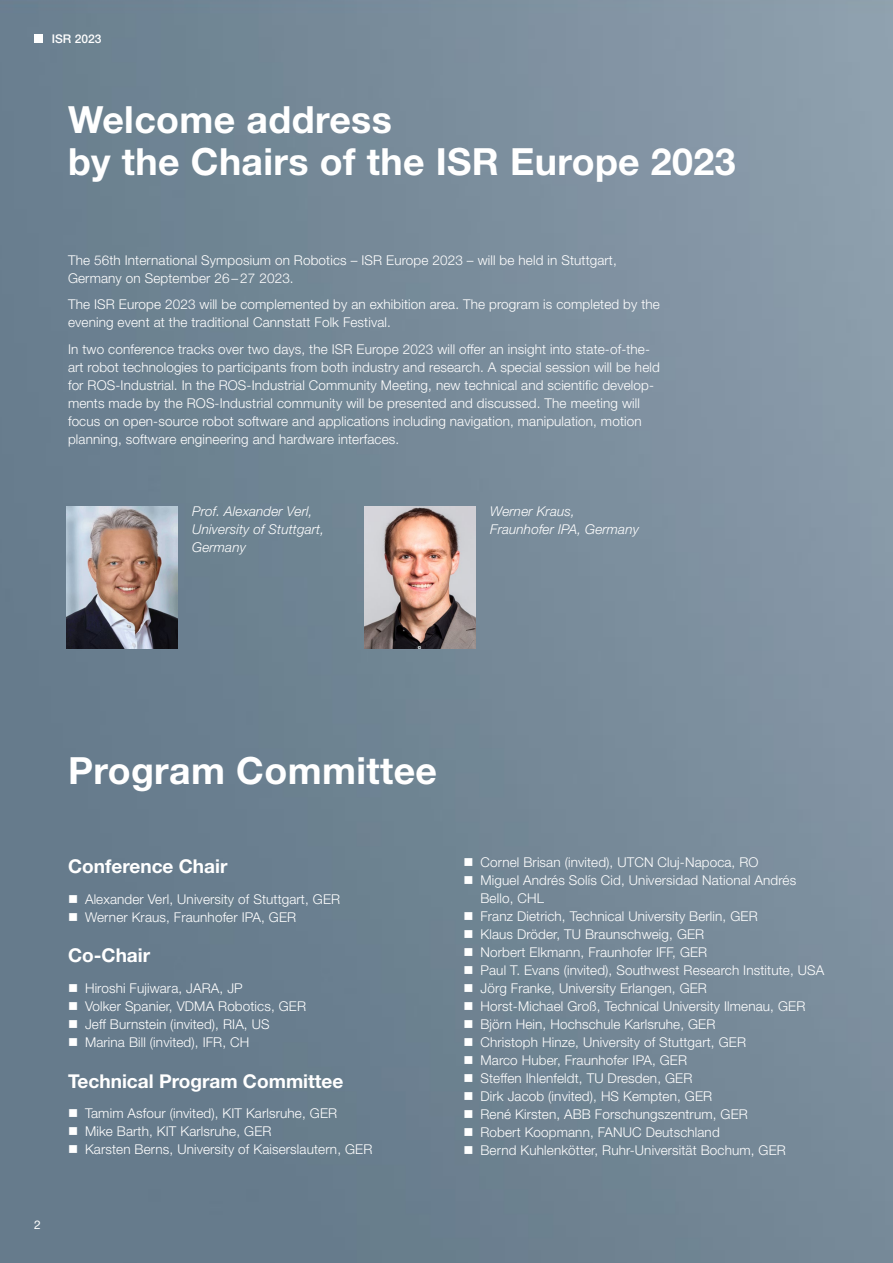
<style>
.page{position:relative;width:893px;height:1263px;background:#fff}
.page>*{position:absolute;margin:0;border:0;box-sizing:border-box;transform-origin:0 0}
.t1{font:700 37.5px/42px "Helvetica Neue LT Std";letter-spacing:.01em;color:#fff}
.t2{font:700 19.05px "Helvetica Neue LT Std";color:#fff}
.t3{font:300 13.5px/18px "Helvetica Neue LT Std";letter-spacing:.01em;color:#fff}
.t4{font:italic 300 13.5px/18px "Helvetica Neue LT Std";letter-spacing:.01em;color:#fff}
.t5{font:500 12px "Helvetica Neue LT Std";color:#fff}
.t6{font:12px "Helvetica Neue LT Std";color:#fff}
</style>
<div class="page">
<img style="left:0;top:0;width:893px;height:1263px">
<div style="left:34px;top:34px;width:9px;height:9px;background:#fff"></div>
<img style="left:67px;top:506px;width:110px;height:142px">
<img style="left:365px;top:506px;width:111px;height:142px">
<svg style="left:69px;top:895px;width:8px;height:8px"></svg>
<svg style="left:69px;top:913px;width:8px;height:8px"></svg>
<svg style="left:69px;top:984px;width:8px;height:8px"></svg>
<svg style="left:69px;top:1002px;width:8px;height:8px"></svg>
<svg style="left:69px;top:1020px;width:8px;height:8px"></svg>
<svg style="left:69px;top:1038px;width:8px;height:8px"></svg>
<svg style="left:69px;top:1109px;width:8px;height:8px"></svg>
<svg style="left:69px;top:1127px;width:8px;height:8px"></svg>
<svg style="left:69px;top:1145px;width:8px;height:8px"></svg>
<svg style="left:465px;top:858px;width:7px;height:8px"></svg>
<svg style="left:465px;top:876px;width:7px;height:8px"></svg>
<svg style="left:465px;top:912px;width:7px;height:8px"></svg>
<svg style="left:465px;top:930px;width:7px;height:8px"></svg>
<svg style="left:465px;top:948px;width:7px;height:8px"></svg>
<svg style="left:465px;top:966px;width:7px;height:8px"></svg>
<svg style="left:465px;top:984px;width:7px;height:8px"></svg>
<svg style="left:465px;top:1002px;width:7px;height:8px"></svg>
<svg style="left:465px;top:1020px;width:7px;height:8px"></svg>
<svg style="left:465px;top:1038px;width:7px;height:8px"></svg>
<svg style="left:465px;top:1056px;width:7px;height:8px"></svg>
<svg style="left:465px;top:1074px;width:7px;height:8px"></svg>
<svg style="left:465px;top:1092px;width:7px;height:8px"></svg>
<svg style="left:465px;top:1110px;width:7px;height:8px"></svg>
<svg style="left:465px;top:1128px;width:7px;height:8px"></svg>
<svg style="left:465px;top:1146px;width:7px;height:8px"></svg>
<p class="t5" style="left:52px;top:31px;width:51px">ISR 2023</p>
<h1 class="t1" style="left:68px;top:98px;width:669px">Welcome address<br>by the Chairs of the ISR Europe 2023</h1>
<p class="t3" style="left:68px;top:251px;width:550px">The 56th International Symposium on Robotics – ISR Europe 2023 – will be held in Stuttgart,<br>Germany on September 26 – 27 2023.</p>
<p class="t3" style="left:68px;top:295px;width:593px">The ISR Europe 2023 will be complemented by an exhibition area. The program is completed by the evening event at the traditional Cannstatt Folk Festival.</p>
<p class="t3" style="left:68px;top:340px;width:593px">In two conference tracks over two days, the ISR Europe 2023 will offer an insight into state-of-the&shy;art robot technologies to participants from both industry and research. A special session will be held for ROS-Industrial. In the ROS-Industrial Community Meeting, new technical and scientific develop&shy;ments made by the ROS-Industrial community will be presented and discussed. The meeting will focus on open-source robot software and applications including navigation, manipulation, motion planning, software engineering and hardware interfaces.</p>
<p class="t4" style="left:192px;top:502px;width:133px">Prof. Alexander Verl,<br>University of Stuttgart,<br>Germany</p>
<p class="t4" style="left:490px;top:502px;width:150px">Werner Kraus,<br>Fraunhofer IPA, Germany</p>
<p class="t6" style="left:34px;top:1217px;width:8px">2</p>
<h1 class="t1" style="left:68px;top:749px;width:371px">Program Committee</h1>
<h2 class="t2" style="left:68px;top:854px;width:161px">Conference Chair</h2>
<p class="t3" style="left:85px;top:890px;width:257px">Alexander Verl, University of Stuttgart, GER<br>Werner Kraus, Fraunhofer IPA, GER</p>
<h2 class="t2" style="left:68px;top:944px;width:84px">Co-Chair</h2>
<p class="t3" style="left:85px;top:979px;width:223px">Hiroshi Fujiwara, JARA, JP<br>Volker Spanier, VDMA Robotics, GER<br>Jeff Burnstein (invited), RIA, US<br>Marina Bill (invited), IFR, CH</p>
<h2 class="t2" style="left:68px;top:1069px;width:277px">Technical Program Committee</h2>
<p class="t3" style="left:85px;top:1104px;width:289px">Tamim Asfour (invited), KIT Karlsruhe, GER<br>Mike Barth, KIT Karlsruhe, GER<br>Karsten Berns, University of Kaiserslautern, GER</p>
<p class="t3" style="left:480px;top:853px;width:345px">Cornel Brisan (invited), UTCN Cluj-Napoca, RO<br>Miguel Andrés Solís Cid, Universidad National Andrés Bello, CHL<br>Franz Dietrich, Technical University Berlin, GER<br>Klaus Dröder, TU Braunschweig, GER<br>Norbert Elkmann, Fraunhofer IFF, GER<br>Paul T. Evans (invited), Southwest Research Institute, USA Jörg Franke, University Erlangen, GER<br>Horst-Michael Groß, Technical University Ilmenau, GER Björn Hein, Hochschule Karlsruhe, GER<br>Christoph Hinze, University of Stuttgart, GER<br>Marco Huber, Fraunhofer IPA, GER<br>Steffen Ihlenfeldt, TU Dresden, GER<br>Dirk Jacob (invited), HS Kempten, GER<br>René Kirsten, ABB Forschungszentrum, GER<br>Robert Koopmann, FANUC Deutschland<br>Bernd Kuhlenkötter, Ruhr-Universität Bochum, GER</p>
</div>
